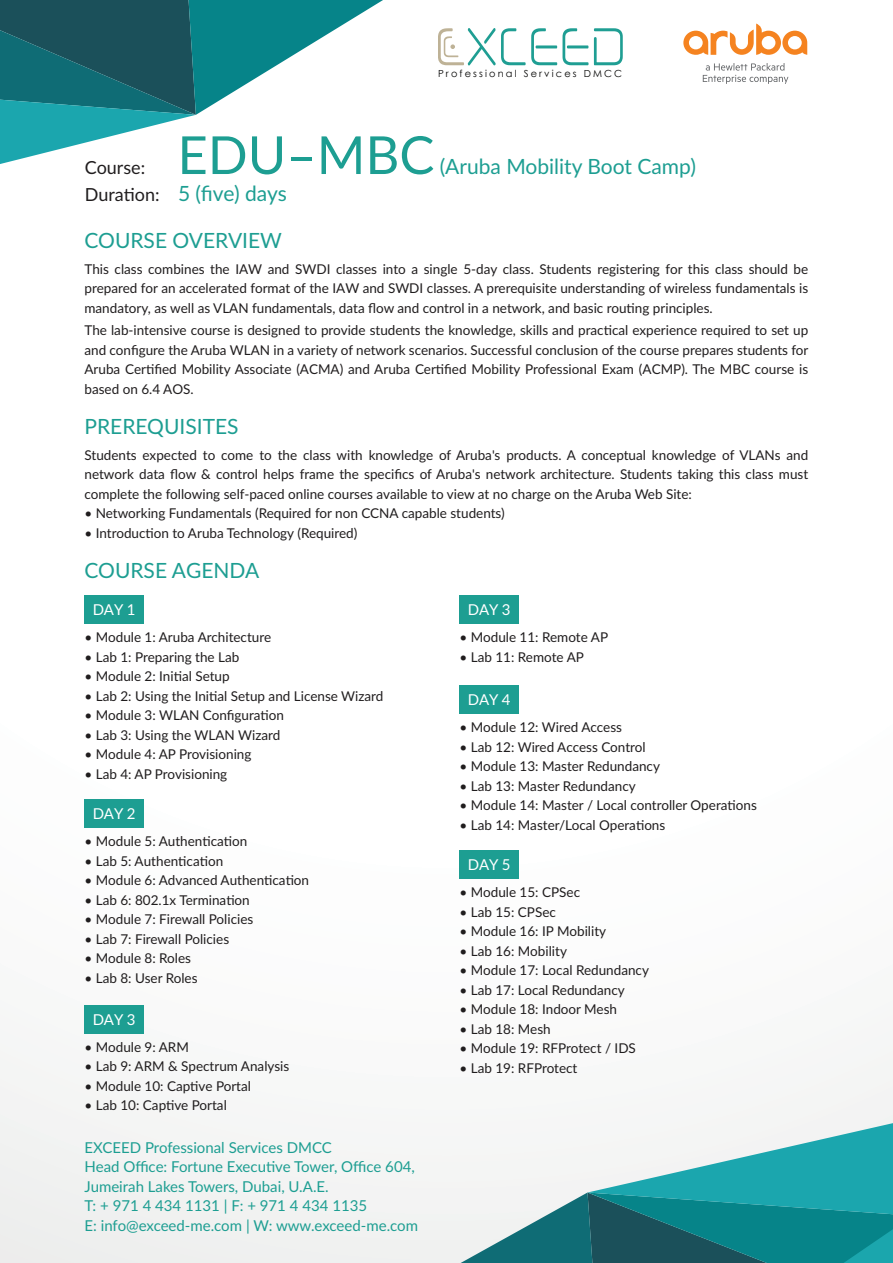
<style>
.page{position:relative;width:893px;height:1263px;background:#fff}
.page>*{position:absolute;margin:0;border:0;box-sizing:border-box;transform-origin:0 0}
.t1{font:52.5px "Lato";color:#1d9e92}
.t2{font:21px "Lato";color:#1d9e92}
.t3{font:18px "Lato";color:#201d1e}
.t4{font:15px/19.5px "Lato";color:#1d9e92}
.t5{font:15px "Lato";letter-spacing:-.01em;color:#fff}
.t6{font:13.5px/19.5px "Lato";color:#201d1e;text-align:justify}
.t7{font:9.75px "Century Gothic";letter-spacing:.22em;color:#050504}
.s1{font-size:18px;color:#201d1e}
</style>
<div class="page">
<svg style="left:0;top:0;width:383px;height:164px"></svg>
<svg style="left:461px;top:1123px;width:432px;height:140px"></svg>
<svg style="left:703px;top:63px;width:85px;height:21px"></svg>
<svg style="left:683px;top:24px;width:124px;height:31px"></svg>
<svg style="left:438px;top:28px;width:185px;height:38px"></svg>
<div style="left:84px;top:595px;width:60px;height:28px;background:#1d9e92"></div>
<div style="left:84px;top:799px;width:60px;height:28px;background:#1d9e92"></div>
<div style="left:84px;top:1005px;width:60px;height:28px;background:#1d9e92"></div>
<div style="left:459px;top:595px;width:60px;height:28px;background:#1d9e92"></div>
<div style="left:459px;top:685px;width:60px;height:28px;background:#1d9e92"></div>
<div style="left:459px;top:850px;width:60px;height:28px;background:#1d9e92"></div>
<h3 class="t3" style="left:85px;top:155px;width:62px">Course:</h3>
<p class="t7" style="left:438px;top:67px;width:186px">Professional Services DMCC</p>
<h1 class="t1" style="left:177px;top:117px;width:258px">EDU–MBC</h1>
<h2 class="t2" style="left:440px;top:151px;width:258px">(Aruba Mobility Boot Camp)</h2>
<h2 class="t2" style="left:85px;top:178px;width:204px"><span class="s1">Duration:</span> 5 (five) days</h2>
<h2 class="t2" style="left:84px;top:225px;width:199px">COURSE OVERVIEW</h2>
<p class="t6" style="left:84px;top:258px;width:725px">This class combines the IAW and SWDI classes into a single 5-day class. Students registering for this class should be prepared for an accelerated format of the IAW and SWDI classes. A prerequisite understanding of wireless fundamentals is mandatory, as well as VLAN fundamentals, data flow and control in a network, and basic routing principles.</p>
<p class="t6" style="left:84px;top:320px;width:725px">The lab-intensive course is designed to provide students the knowledge, skills and practical experience required to set up and configure the Aruba WLAN in a variety of network scenarios. Successful conclusion of the course prepares students for Aruba Certified Mobility Associate (ACMA) and Aruba Certified Mobility Professional Exam (ACMP). The MBC course is based on 6.4 AOS.</p>
<h2 class="t2" style="left:84px;top:411px;width:156px">PREREQUISITES</h2>
<p class="t6" style="left:84px;top:444px;width:725px">Students expected to come to the class with knowledge of Aruba's products. A conceptual knowledge of VLANs and network data flow &amp; control helps frame the specifics of Aruba's network architecture. Students taking this class must complete the following self-paced online courses available to view at no charge on the Aruba Web Site:</p>
<p class="t6" style="left:84px;top:503px;width:422px">• Networking Fundamentals (Required for non CCNA capable students)</p>
<p class="t6" style="left:84px;top:522px;width:274px">• Introduction to Aruba Technology (Required)</p>
<h2 class="t2" style="left:84px;top:555px;width:176px">COURSE AGENDA</h2>
<p class="t5" style="left:93px;top:599px;width:44px">DAY 1</p>
<p class="t6" style="left:84px;top:627px;width:188px">• Module 1: Aruba Architecture</p>
<p class="t6" style="left:84px;top:646px;width:156px">• Lab 1: Preparing the Lab</p>
<p class="t6" style="left:84px;top:666px;width:147px">• Module 2: Initial Setup</p>
<p class="t6" style="left:84px;top:685px;width:300px">• Lab 2: Using the Initial Setup and License Wizard</p>
<p class="t6" style="left:84px;top:705px;width:201px">• Module 3: WLAN Configuration</p>
<p class="t6" style="left:84px;top:724px;width:197px">• Lab 3: Using the WLAN Wizard</p>
<p class="t6" style="left:84px;top:744px;width:169px">• Module 4: AP Provisioning</p>
<p class="t6" style="left:84px;top:763px;width:144px">• Lab 4: AP Provisioning</p>
<p class="t5" style="left:93px;top:803px;width:44px">DAY 2</p>
<p class="t6" style="left:84px;top:831px;width:164px">• Module 5: Authentication</p>
<p class="t6" style="left:84px;top:850px;width:140px">• Lab 5: Authentication</p>
<p class="t6" style="left:84px;top:870px;width:226px">• Module 6: Advanced Authentication</p>
<p class="t6" style="left:84px;top:889px;width:167px">• Lab 6: 802.1x Termination</p>
<p class="t6" style="left:84px;top:909px;width:170px">• Module 7: Firewall Policies</p>
<p class="t6" style="left:84px;top:928px;width:146px">• Lab 7: Firewall Policies</p>
<p class="t6" style="left:84px;top:948px;width:108px">• Module 8: Roles</p>
<p class="t6" style="left:84px;top:967px;width:115px">• Lab 8: User Roles</p>
<p class="t5" style="left:93px;top:1008px;width:44px">DAY 3</p>
<p class="t6" style="left:84px;top:1036px;width:106px">• Module 9: ARM</p>
<p class="t6" style="left:84px;top:1056px;width:206px">• Lab 9: ARM &amp; Spectrum Analysis</p>
<p class="t6" style="left:84px;top:1075px;width:168px">• Module 10: Captive Portal</p>
<p class="t6" style="left:84px;top:1095px;width:144px">• Lab 10: Captive Portal</p>
<p class="t5" style="left:468px;top:599px;width:44px">DAY 3</p>
<p class="t6" style="left:459px;top:627px;width:150px">• Module 11: Remote AP</p>
<p class="t6" style="left:459px;top:646px;width:126px">• Lab 11: Remote AP</p>
<p class="t5" style="left:468px;top:689px;width:44px">DAY 4</p>
<p class="t6" style="left:459px;top:717px;width:164px">• Module 12: Wired Access</p>
<p class="t6" style="left:459px;top:736px;width:188px">• Lab 12: Wired Access Control</p>
<p class="t6" style="left:459px;top:756px;width:202px">• Module 13: Master Redundancy</p>
<p class="t6" style="left:459px;top:775px;width:178px">• Lab 13: Master Redundancy</p>
<p class="t6" style="left:459px;top:795px;width:299px">• Module 14: Master / Local controller Operations</p>
<p class="t6" style="left:459px;top:814px;width:207px">• Lab 14: Master/Local Operations</p>
<p class="t5" style="left:468px;top:854px;width:44px">DAY 5</p>
<p class="t6" style="left:459px;top:882px;width:122px">• Module 15: CPSec</p>
<p class="t6" style="left:459px;top:901px;width:98px">• Lab 15: CPSec</p>
<p class="t6" style="left:459px;top:921px;width:148px">• Module 16: IP Mobility</p>
<p class="t6" style="left:459px;top:940px;width:109px">• Lab 16: Mobility</p>
<p class="t6" style="left:459px;top:960px;width:191px">• Module 17: Local Redundancy</p>
<p class="t6" style="left:459px;top:979px;width:167px">• Lab 17: Local Redundancy</p>
<p class="t6" style="left:459px;top:999px;width:159px">• Module 18: Indoor Mesh</p>
<p class="t6" style="left:459px;top:1018px;width:93px">• Lab 18: Mesh</p>
<p class="t6" style="left:459px;top:1038px;width:178px">• Module 19: RFProtect / IDS</p>
<p class="t6" style="left:459px;top:1057px;width:119px">• Lab 19: RFProtect</p>
<p class="t4" style="left:85px;top:1137px;width:335px">EXCEED Professional Services DMCC<br>Head Office: Fortune Executive Tower, Office 604, Jumeirah Lakes Towers, Dubai, U.A.E.<br>T: + 971 4 434 1131 | F: + 971 4 434 1135<br>E: info@exceed-me.com | W: www.exceed-me.com</p>
</div>
